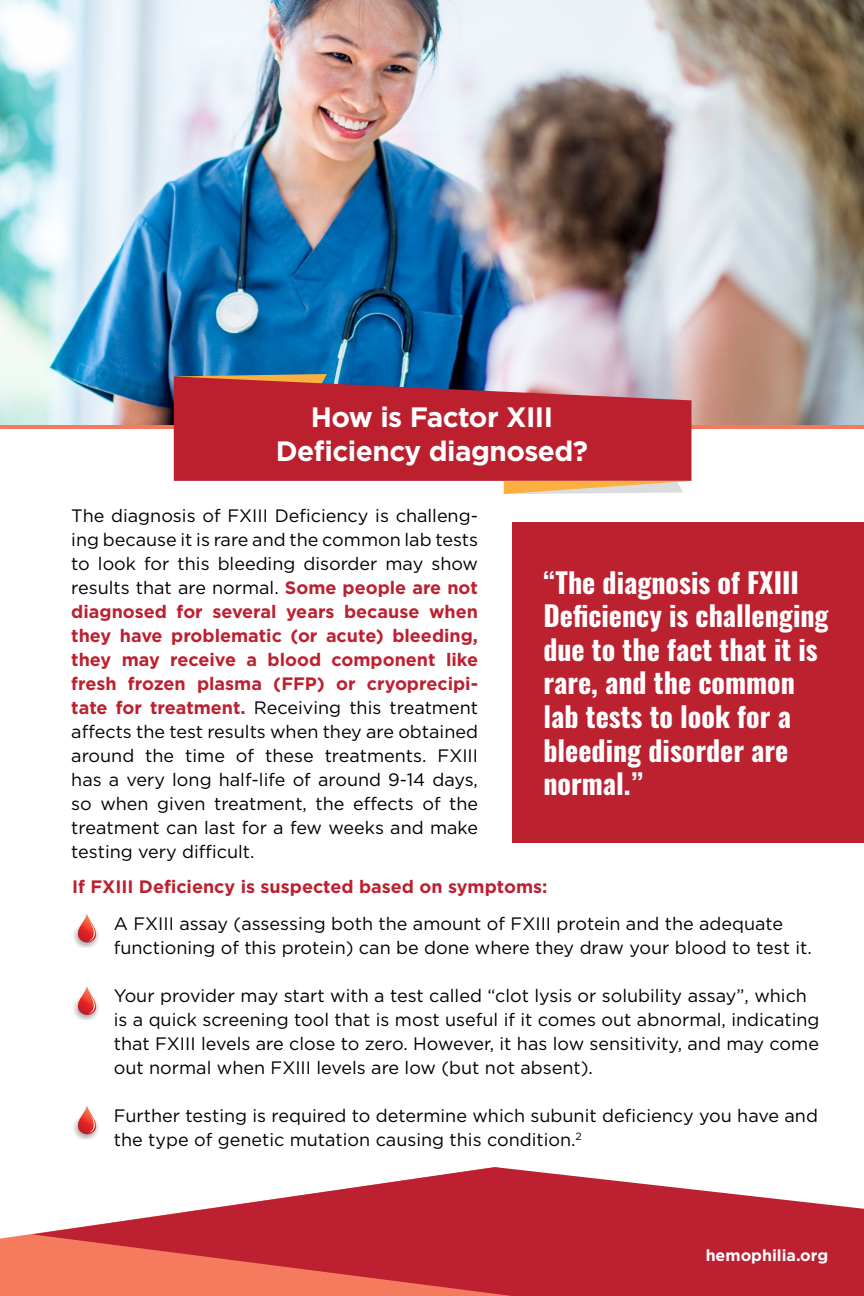
<style>
.page{position:relative;width:864px;height:1296px;background:#fff}
.page>*{position:absolute;margin:0;border:0;box-sizing:border-box;transform-origin:0 0}
.t1{font:700 28px/33.6px "Oswald";color:#fff}
.t2{font:700 28px/33.6px "Gotham";letter-spacing:-.02em;color:#fff;text-align:center}
.t3{font:18px/24px "Gotham";color:#000}
.t4{font:700 18px "Gotham";color:#bc2130}
.t5{font:700 16px "Gotham";color:#fff}
.s1{font-weight:700;color:#bc2130}
</style>
<div class="page">
<div style="left:0;top:1234px;width:32px;height:62px;background:#f47b5e"></div>
<svg style="left:32px;top:1167px;width:832px;height:129px;fill:#bc2031"></svg>
<img style="left:0;top:0;width:864px;height:425px">
<hr style="left:0;top:425px;width:864px;height:3px;background:#f37a5e">
<svg style="left:174px;top:374px;width:153px;height:2px"></svg>
<svg style="left:174px;top:376px;width:518px;height:105px;background:#b8303f"></svg>
<svg style="left:504px;top:464px;width:188px;height:30px;background:#d26b5b"></svg>
<div style="left:513px;top:522px;width:351px;height:320px;background:#bc2130"></div>
<svg style="left:73px;top:914px;width:26px;height:34px"></svg>
<svg style="left:73px;top:986px;width:26px;height:34px"></svg>
<svg style="left:73px;top:1106px;width:26px;height:34px"></svg>
<h1 class="t2" style="left:276px;top:400px;width:314px">How is Factor XIII<br>Deficiency diagnosed?</h1>
<p class="t3" style="left:71px;top:504px;width:408px;text-align:justify">The diagnosis of FXIII Deficiency is challeng&shy;ing because it is rare and the common lab tests to look for this bleeding disorder may show results that are normal. <span class="s1">Some people are not diagnosed for several years because when they have problematic (or acute) bleeding, they may receive a blood component like fresh frozen plasma (FFP) or cryoprecipi&shy;tate for treatment.</span> Receiving this treatment affects the test results when they are obtained around the time of these treatments. FXIII has a very long half-life of around 9-14 days, so when given treatment, the effects of the treatment can last for a few weeks and make testing very difficult.</p>
<h1 class="t1" style="left:543px;top:567px;width:287px">“The diagnosis of FXIII<br>Deficiency is challenging due to the fact that it is rare, and the common lab tests to look for a bleeding disorder are normal.”</h1>
<p class="t4" style="left:72px;top:875px;width:477px">If FXIII Deficiency is suspected based on symptoms:</p>
<p class="t3" style="left:114px;top:911px;width:700px">A FXIII assay (assessing both the amount of FXIII protein and the adequate functioning of this protein) can be done where they draw your blood to test it.</p>
<p class="t3" style="left:114px;top:983px;width:707px">Your provider may start with a test called “clot lysis or solubility assay”, which is a quick screening tool that is most useful if it comes out abnormal, indicating that FXIII levels are close to zero. However, it has low sensitivity, and may come out normal when FXIII levels are low (but not absent).</p>
<p class="t3" style="left:114px;top:1103px;width:706px">Further testing is required to determine which subunit deficiency you have and the type of genetic mutation causing this condition.<sup>2</sup></p>
<p class="t5" style="left:706px;top:1245px;width:124px">hemophilia.org</p>
</div>
